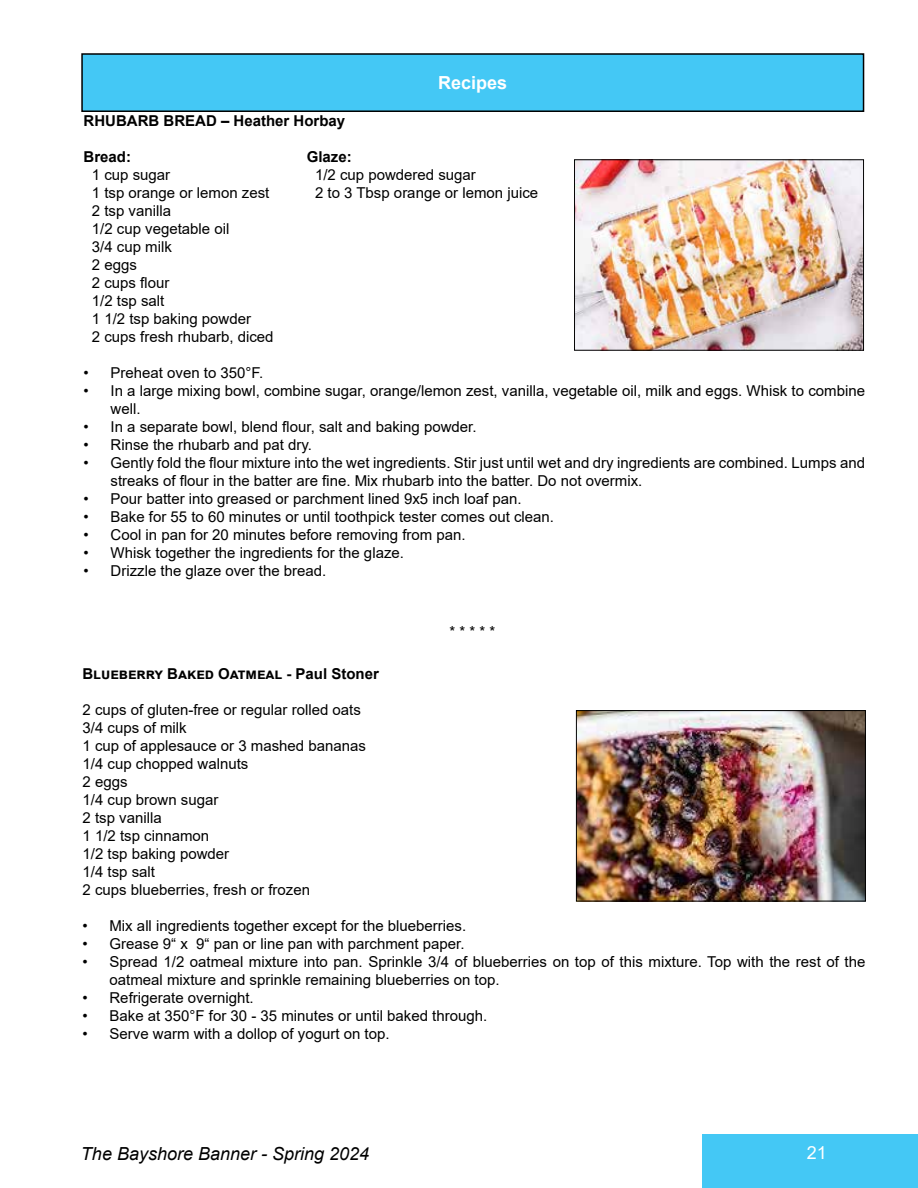
<style>
.page{position:relative;width:918px;height:1188px;background:#fff}
.page>*{position:absolute;margin:0;border:0;box-sizing:border-box;transform-origin:0 0}
.t1{font:italic 18px "Arial";color:#000}
.t2{font:700 18px "Arial";color:#fff}
.t3{font:18px "Arial";color:#fff}
.t4{font:15px/18px "Arial";color:#000}
.t5{font:700 15px "Arial";color:#000}
</style>
<div class="page">
<div style="left:702px;top:1134px;width:216px;height:54px;background:#44c8f5"></div>
<div style="left:82px;top:54px;width:782px;height:57px;background:#44c8f5"></div>
<div style="left:81px;top:53px;width:783px;height:59px;border:2px solid #000"></div>
<img style="left:576px;top:162px;width:286px;height:186px">
<div style="left:574px;top:160px;width:290px;height:190px;border:1px solid #000"></div>
<img style="left:578px;top:713px;width:286px;height:186px">
<div style="left:576px;top:711px;width:290px;height:190px;border:1px solid #000"></div>
<p class="t2" style="left:438px;top:70px;width:71px">Recipes</p>
<p class="t5" style="left:84px;top:110px;width:263px">RHUBARB BREAD – Heather Horbay</p>
<p class="t5" style="left:84px;top:146px;width:49px">Bread:</p>
<p class="t4" style="left:92px;top:165px;width:183px">1 cup sugar<br>1 tsp orange or lemon zest<br>2 tsp vanilla<br>1/2 cup vegetable oil<br>3/4 cup milk<br>2 eggs<br>2 cups flour<br>1/2 tsp salt<br>1 1/2 tsp baking powder<br>2 cups fresh rhubarb, diced</p>
<p class="t4" style="left:84px;top:363px;width:181px">• Preheat oven to 350°F.</p>
<p class="t4" style="left:111px;top:381px;width:756px;text-indent:-27px">• In a large mixing bowl, combine sugar, orange/lemon zest, vanilla, vegetable oil, milk and eggs. Whisk to combine well.</p>
<p class="t4" style="left:84px;top:417px;width:395px">• In a separate bowl, blend flour, salt and baking powder.</p>
<p class="t4" style="left:84px;top:435px;width:230px">• Rinse the rhubarb and pat dry.</p>
<p class="t4" style="left:111px;top:453px;width:756px;text-indent:-27px">• Gently fold the flour mixture into the wet ingredients. Stir just until wet and dry ingredients are combined. Lumps and streaks of flour in the batter are fine. Mix rhubarb into the batter. Do not overmix.</p>
<p class="t4" style="left:84px;top:489px;width:440px">• Pour batter into greased or parchment lined 9x5 inch loaf pan.</p>
<p class="t4" style="left:84px;top:507px;width:472px">• Bake for 55 to 60 minutes or until toothpick tester comes out clean.</p>
<p class="t4" style="left:84px;top:525px;width:384px">• Cool in pan for 20 minutes before removing from pan.</p>
<p class="t4" style="left:84px;top:543px;width:322px">• Whisk together the ingredients for the glaze.</p>
<p class="t4" style="left:84px;top:561px;width:244px">• Drizzle the glaze over the bread.</p>
<p class="t5" style="left:307px;top:146px;width:47px">Glaze:</p>
<p class="t4" style="left:315px;top:166px;width:225px">1/2 cup powdered sugar<br>2 to 3 Tbsp orange or lemon juice</p>
<p class="t4" style="left:450px;top:623px;width:47px">* * * * *</p>
<p class="t5" style="left:82px;top:663px;width:298px">Blueberry Baked Oatmeal - Paul Stoner</p>
<p class="t4" style="left:82px;top:701px;width:285px">2 cups of gluten-free or regular rolled oats<br>3/4 cups of milk<br>1 cup of applesauce or 3 mashed bananas<br>1/4 cup chopped walnuts<br>2 eggs<br>1/4 cup brown sugar<br>2 tsp vanilla<br>1 1/2 tsp cinnamon<br>1/2 tsp baking powder<br>1/4 tsp salt<br>2 cups blueberries, fresh or frozen</p>
<p class="t4" style="left:82px;top:917px;width:385px">• Mix all ingredients together except for the blueberries.</p>
<p class="t4" style="left:82px;top:935px;width:384px">• Grease 9“ x 9“ pan or line pan with parchment paper.</p>
<p class="t4" style="left:110px;top:953px;width:757px;text-indent:-27px">• Spread 1/2 oatmeal mixture into pan. Sprinkle 3/4 of blueberries on top of this mixture. Top with the rest of the oatmeal mixture and sprinkle remaining blueberries on top.</p>
<p class="t4" style="left:82px;top:989px;width:173px">• Refrigerate overnight.</p>
<p class="t4" style="left:82px;top:1007px;width:406px">• Bake at 350°F for 30 - 35 minutes or until baked through.</p>
<p class="t4" style="left:82px;top:1025px;width:309px">• Serve warm with a dollop of yogurt on top.</p>
<p class="t1" style="left:81px;top:1142px;width:290px">The Bayshore Banner - Spring 2024</p>
<p class="t3" style="left:807px;top:1140px;width:22px">21</p>
</div>
